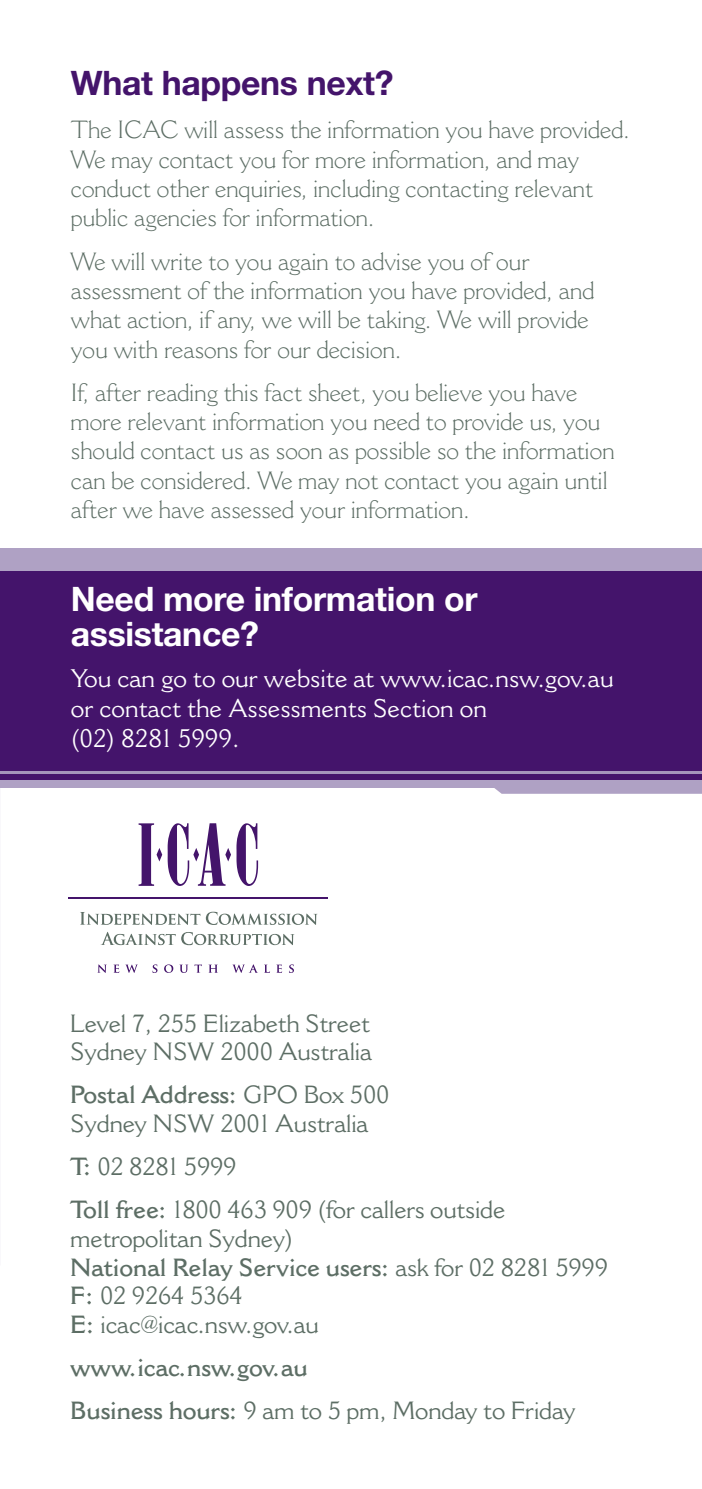
<style>
.page{position:relative;width:702px;height:1489px;background:#fff}
.page>*{position:absolute;margin:0;border:0;box-sizing:border-box;transform-origin:0 0}
.t1{font:700 33.75px/35px "Helvetica Neue LT Std";letter-spacing:-.01em;color:#fff}
.t2{font:700 33.75px "Helvetica Neue LT Std";letter-spacing:-.01em;color:#44146b}
.t3{font:25px/30px "Cantoria MT Std";color:#fff}
.t4{font:300 24.5px/29.2px "Cantoria MT Std";color:#5d6e65}
.t5{font:24.5px/28.8px "Cantoria MT Std";letter-spacing:-.005em;color:#5d6e65}
.t6{font:600 24.5px/43px "Cantoria MT Std";letter-spacing:-.005em;color:#5d6e65}
.s1{font-weight:600}
.s2{font-weight:400}
</style>
<div class="page">
<svg style="left:80px;top:912px;width:120px;height:12px"></svg>
<svg style="left:206px;top:911px;width:111px;height:13px"></svg>
<svg style="left:101px;top:932px;width:193px;height:13px"></svg>
<svg style="left:98px;top:964px;width:9px;height:8px"></svg>
<svg style="left:113px;top:964px;width:6px;height:8px"></svg>
<svg style="left:125px;top:964px;width:13px;height:8px"></svg>
<svg style="left:152px;top:964px;width:5px;height:8px"></svg>
<svg style="left:164px;top:964px;width:9px;height:8px"></svg>
<svg style="left:179px;top:964px;width:9px;height:8px"></svg>
<svg style="left:194px;top:964px;width:8px;height:8px"></svg>
<svg style="left:208px;top:964px;width:10px;height:8px"></svg>
<svg style="left:232px;top:964px;width:25px;height:8px"></svg>
<svg style="left:264px;top:964px;width:6px;height:8px"></svg>
<svg style="left:276px;top:964px;width:6px;height:8px"></svg>
<svg style="left:289px;top:964px;width:5px;height:8px"></svg>
<svg style="left:138px;top:823px;width:24px;height:62px"></svg>
<svg style="left:168px;top:823px;width:90px;height:63px"></svg>
<hr style="left:69px;top:897px;width:259px;height:1px;background:#44146b">
<svg style="left:0;top:779px;width:702px;height:8px;background:#9c88b4"></svg>
<div style="left:0;top:553px;width:702px;height:226px;background:#44146b"></div>
<div style="left:0;top:548px;width:702px;height:22px;background:#afa1c4"></div>
<hr style="left:0;top:771px;width:702px;height:2px;background:#a495bb">
<div style="left:485px;top:780px;width:217px;height:13px;background:#afa1c4"></div>
<h1 class="t2" style="left:71px;top:62px;width:324px">What happens next?</h1>
<p class="t4" style="left:71px;top:115px;width:560px">The ICAC will assess the information you have provided.<br>We may contact you for more information, and may conduct other enquiries, including contacting relevant public agencies for information.</p>
<p class="t4" style="left:71px;top:246px;width:525px">We will write to you again to advise you of our assessment of the information you have provided, and what action, if any, we will be taking. We will provide you with reasons for our decision.</p>
<p class="t4" style="left:71px;top:377px;width:545px">If, after reading this fact sheet, you believe you have more relevant information you need to provide us, you should contact us as soon as possible so the information can be considered. We may not contact you again until after we have assessed your information.</p>
<h1 class="t1" style="left:71px;top:580px;width:408px">Need more information or assistance?</h1>
<p class="t3" style="left:71px;top:662px;width:544px">You can go to our website at www.icac.nsw.gov.au or contact the Assessments Section on<br>(02) 8281 5999.</p>
<p class="t5" style="left:70px;top:1008px;width:303px">Level 7, 255 Elizabeth Street<br>Sydney NSW 2000 Australia</p>
<p class="t5" style="left:70px;top:1080px;width:321px"><span class="s1">Postal Address:</span> GPO Box 500<br>Sydney NSW 2001 Australia</p>
<p class="t5" style="left:70px;top:1144px;width:436px;line-height:43px"><span class="s1">T:</span> 02 8281 5999<br><span class="s1">Toll free:</span> 1800 463 909 (for callers outside</p>
<p class="t5" style="left:70px;top:1223px;width:539px">metropolitan Sydney)<br><span class="s1">National Relay Service users:</span> ask for 02 8281 5999<br><span class="s1">F:</span> 02 9264 5364<br><span class="s1">E:</span> icac@icac.nsw.gov.au</p>
<p class="t6" style="left:70px;top:1345px;width:507px">www.icac.nsw.gov.au<br>Business hours: <span class="s2">9 am to 5 pm, Monday to Friday</span></p>
</div>
